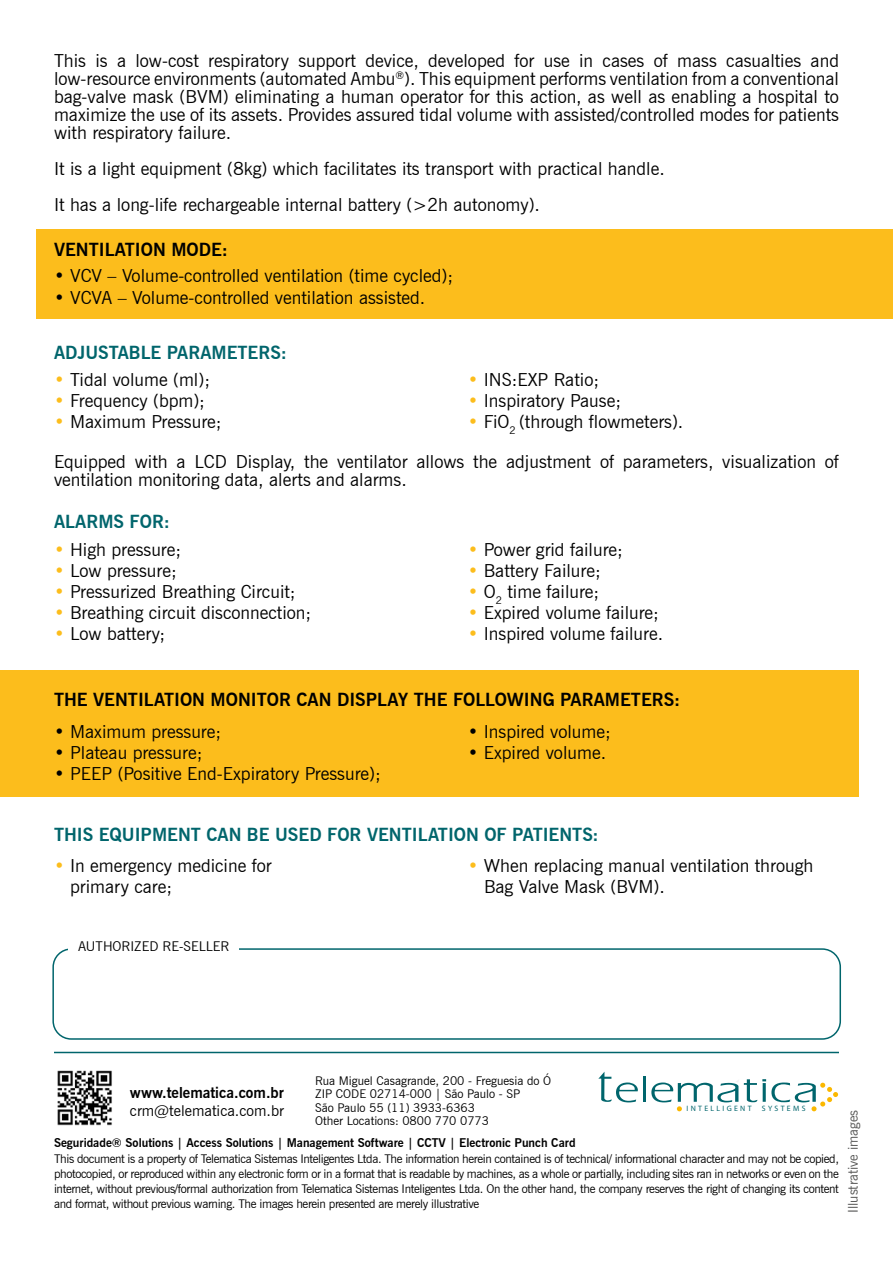
<style>
.page{position:relative;width:893px;height:1263px;background:#fff}
.page>*{position:absolute;margin:0;border:0;box-sizing:border-box;transform-origin:0 0}
.t1{font:18px/18px "News Gothic BT";color:#000}
.t2{font:700 18px "News Gothic BT";color:#00656c}
.t3{font:700 18px "News Gothic BT";color:#000}
.t4{font:700 15px "News Gothic BT";color:#000}
.t5{font:15px "News Gothic BT";color:#000}
.t6{font:13.5px "News Gothic BT";color:#000}
.t7{font:13.5px "News Gothic BT";color:#575756}
.t8{font:12px/15px "News Gothic BT";color:#000;text-align:justify}
.t9{font:700 12px "News Gothic BT";color:#000}
.t10{font:7.8px "Myriad Pro";letter-spacing:.3em;color:#00656c}
.s1{color:#fcbd1c}
</style>
<div class="page">
<div style="left:36px;top:229px;width:857px;height:90px;background:#fcbd1c"></div>
<div style="left:0;top:670px;width:858px;height:127px;background:#fcbd1c"></div>
<div style="left:52px;top:948px;width:789px;height:92px;border:2px solid #00656c;border-radius:18px"></div>
<div style="left:68px;top:941px;width:171px;height:17px;background:#fff"></div>
<hr style="left:54px;top:1052px;width:785px;height:1px;background:#00656c">
<img style="left:57px;top:1070px;width:55px;height:56px">
<hr style="left:643px;top:1076px;width:3px;height:26px;background:#00656c">
<svg style="left:598px;top:1072px;width:40px;height:30px"></svg>
<svg style="left:651px;top:1079px;width:187px;height:32px"></svg>
<p class="t1" style="left:54px;top:52px;width:786px;text-align:justify">This is a low-cost respiratory support device, developed for use in cases of mass casualties and low-resource environments (automated Ambu<sup>®</sup>). This equipment performs ventilation from a conventional bag-valve mask (BVM) eliminating a human operator for this action, as well as enabling a hospital to maximize the use of its assets. Provides assured tidal volume with assisted/controlled modes for patients with respiratory failure.</p>
<p class="t1" style="left:54px;top:151px;width:612px;line-height:36px">It is a light equipment (8kg) which facilitates its transport with practical handle.<br>It has a long-life rechargeable internal battery (&gt;2h autonomy).</p>
<p class="t3" style="left:54px;top:239px;width:175px">VENTILATION MODE:</p>
<p class="t1" style="left:54px;top:266px;width:400px">• VCV – Volume-controlled ventilation (time cycled);</p>
<p class="t1" style="left:54px;top:289px;width:373px">• VCVA – Volume-controlled ventilation assisted.</p>
<p class="t2" style="left:54px;top:341px;width:234px">ADJUSTABLE PARAMETERS:</p>
<p class="t1" style="left:54px;top:371px;width:157px"><span class="s1">•</span> Tidal volume (ml);</p>
<p class="t1" style="left:54px;top:392px;width:152px"><span class="s1">•</span> Frequency (bpm);</p>
<p class="t1" style="left:54px;top:413px;width:169px"><span class="s1">•</span> Maximum Pressure;</p>
<p class="t1" style="left:468px;top:371px;width:133px"><span class="s1">•</span> INS:EXP Ratio;</p>
<p class="t1" style="left:468px;top:392px;width:155px"><span class="s1">•</span> Inspiratory Pause;</p>
<p class="t1" style="left:54px;top:402px;width:786px;line-height:39.2px;text-indent:414px"><span class="s1">•</span> FiO<sub>2</sub> (through flowmeters).<br>Equipped with a LCD Display, the ventilator allows the adjustment of parameters, visualization of</p>
<p class="t1" style="left:54px;top:470px;width:354px">ventilation monitoring data, alerts and alarms.</p>
<p class="t2" style="left:54px;top:511px;width:117px">ALARMS FOR:</p>
<p class="t1" style="left:54px;top:540px;width:129px"><span class="s1">•</span> High pressure;</p>
<p class="t1" style="left:54px;top:561px;width:124px"><span class="s1">•</span> Low pressure;</p>
<p class="t1" style="left:54px;top:582px;width:243px"><span class="s1">•</span> Pressurized Breathing Circuit;</p>
<p class="t1" style="left:54px;top:603px;width:259px"><span class="s1">•</span> Breathing circuit disconnection;</p>
<p class="t1" style="left:54px;top:624px;width:113px"><span class="s1">•</span> Low battery;</p>
<p class="t1" style="left:468px;top:540px;width:157px"><span class="s1">•</span> Power grid failure;</p>
<p class="t1" style="left:468px;top:561px;width:134px"><span class="s1">•</span> Battery Failure;</p>
<p class="t1" style="left:468px;top:582px;width:133px"><span class="s1">•</span> O<sub>2</sub> time failure;</p>
<p class="t1" style="left:468px;top:603px;width:193px"><span class="s1">•</span> Expired volume failure;</p>
<p class="t1" style="left:468px;top:624px;width:197px"><span class="s1">•</span> Inspired volume failure.</p>
<p class="t3" style="left:54px;top:688px;width:628px">THE VENTILATION MONITOR CAN DISPLAY THE FOLLOWING PARAMETERS:</p>
<p class="t1" style="left:54px;top:722px;width:169px">• Maximum pressure;</p>
<p class="t1" style="left:54px;top:743px;width:150px">• Plateau pressure;</p>
<p class="t1" style="left:54px;top:764px;width:328px">• PEEP (Positive End-Expiratory Pressure);</p>
<p class="t1" style="left:468px;top:722px;width:144px">• Inspired volume;</p>
<p class="t1" style="left:468px;top:743px;width:140px">• Expired volume.</p>
<p class="t2" style="left:54px;top:823px;width:546px">THIS EQUIPMENT CAN BE USED FOR VENTILATION OF PATIENTS:</p>
<p class="t1" style="left:70px;top:855px;width:203px;line-height:21px;text-indent:-16px"><span class="s1">•</span> In emergency medicine for primary care;</p>
<p class="t1" style="left:484px;top:855px;width:331px;line-height:21px;text-indent:-16px"><span class="s1">•</span> When replacing manual ventilation through<br>Bag Valve Mask (BVM).</p>
<p class="t6" style="left:78px;top:938px;width:153px">AUTHORIZED RE-SELLER</p>
<p class="t4" style="left:130px;top:1084px;width:155px">www.telematica.com.br</p>
<p class="t5" style="left:130px;top:1102px;width:155px">crm@telematica.com.br</p>
<p class="t8" style="left:315px;top:1073px;width:238px;line-height:13.5px;text-align:left">Rua Miguel Casagrande, 200 - Freguesia do Ó ZIP CODE 02714-000 | São Paulo - SP<br>São Paulo 55 (11) 3933-6363<br>Other Locations: 0800 770 0773</p>
<p class="t9" style="left:54px;top:1135px;width:523px">Seguridade® Solutions | Access Solutions | Management Software | CCTV | Electronic Punch Card</p>
<p class="t10" style="left:686px;top:1104px;width:67px">INTELLIGENT</p>
<p class="t10" style="left:762px;top:1104px;width:45px">SYSTEMS</p>
<p class="t8" style="left:54px;top:1151px;width:786px">This document is a property of Telematica Sistemas Inteligentes Ltda. The information herein contained is of technical/ informational character and may not be copied, photocopied, or reproduced within any electronic form or in a format that is readable by machines, as a whole or partially, including sites ran in networks or even on the internet, without previous/formal authorization from Telematica Sistemas Inteligentes Ltda. On the other hand, the company reserves the right of changing its content and format, without previous warning. The images herein presented are merely illustrative</p>
<p class="t7" style="left:845px;top:1213px;width:105px;rotate:-90deg">Illustrative images</p>
</div>
